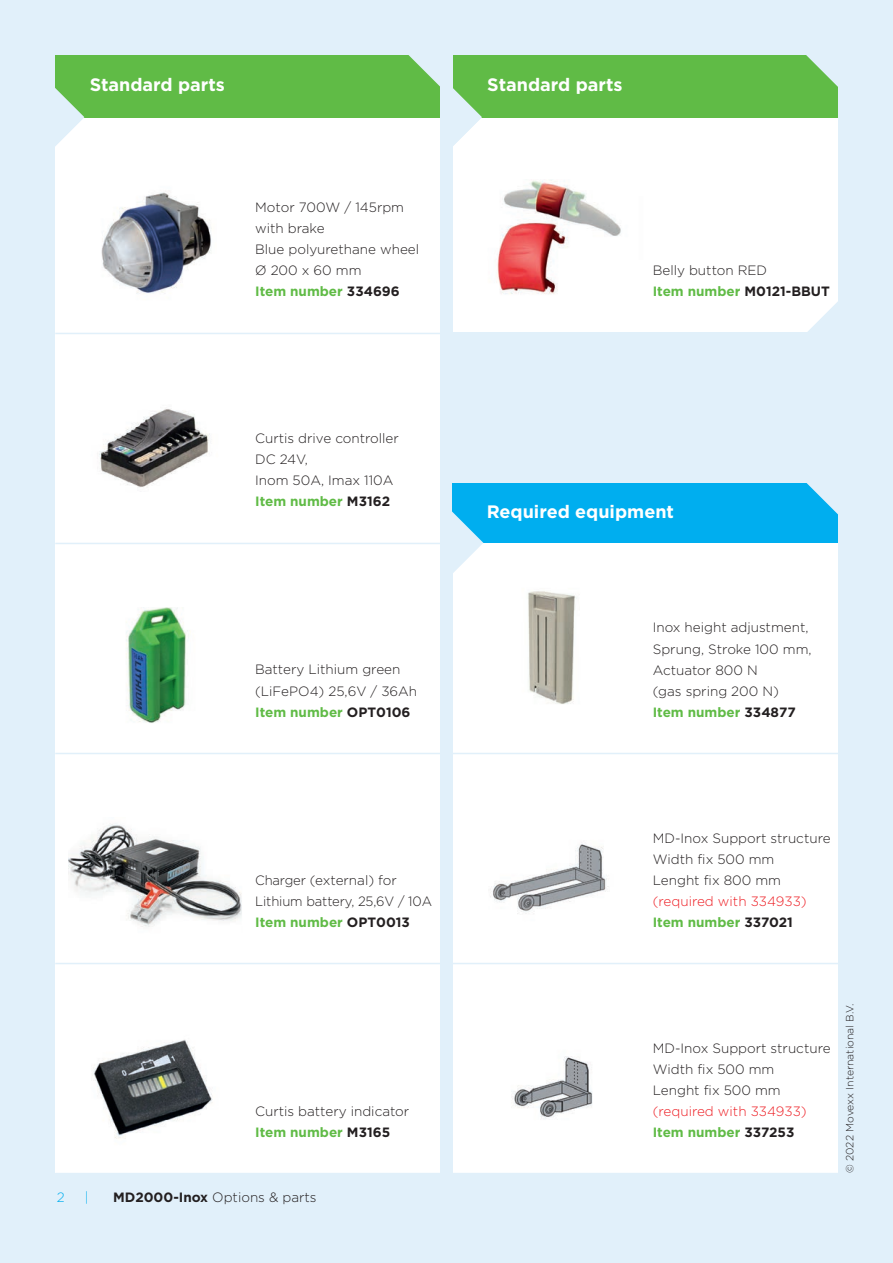
<style>
.page{position:relative;width:893px;height:1263px;background:#e1f0fa}
.page>*{position:absolute;margin:0;border:0;box-sizing:border-box;transform-origin:0 0}
.t1{font:700 18px "Gotham";color:#fff}
.t2{font:300 13.5px/21px "Gotham";color:#231f20}
.t3{font:300 13.5px/21px "Gotham";color:#ee1d23}
.t4{font:300 13.5px "Gotham";color:#00aeef}
.t5{font:300 10.5px "Gotham";color:#231f20}
.s1{font-weight:700;color:#60bb46}
.s2{font-weight:700}
.s3{font-weight:700;color:#231f20}
</style>
<div class="page">
<div style="left:55px;top:55px;width:385px;height:1118px;background:#fff"></div>
<div style="left:453px;top:55px;width:385px;height:1119px;background:#fff"></div>
<div style="left:453px;top:55px;width:385px;height:62px;background:#60bb46"></div>
<svg style="left:806px;top:55px;width:32px;height:32px"></svg>
<div style="left:55px;top:55px;width:385px;height:62px;background:#60bb46"></div>
<svg style="left:55px;top:88px;width:29px;height:58px"></svg>
<svg style="left:404px;top:55px;width:78px;height:91px"></svg>
<hr style="left:55px;top:333px;width:385px;height:1px;background:#e1f0fa">
<hr style="left:55px;top:543px;width:385px;height:1px;background:#e1f0fa">
<hr style="left:55px;top:753px;width:385px;height:1px;background:#e1f0fa">
<hr style="left:55px;top:963px;width:385px;height:1px;background:#e1f0fa">
<img style="left:101px;top:192px;width:111px;height:102px">
<img style="left:99px;top:409px;width:111px;height:78px">
<img style="left:126px;top:607px;width:63px;height:116px">
<img style="left:68px;top:823px;width:174px;height:104px">
<img style="left:92px;top:1039px;width:121px;height:100px">
<hr style="left:453px;top:753px;width:386px;height:1px;background:#e1f0fa">
<hr style="left:453px;top:963px;width:386px;height:1px;background:#e1f0fa">
<hr style="left:453px;top:1173px;width:386px;height:1px;background:#e1f0fa">
<img style="left:497px;top:180px;width:124px;height:114px">
<img style="left:528px;top:591px;width:49px;height:113px">
<img style="left:490px;top:842px;width:119px;height:72px">
<img style="left:512px;top:1056px;width:81px;height:63px">
<div style="left:453px;top:481px;width:385px;height:62px;background:#00aeef"></div>
<svg style="left:452px;top:505px;width:31px;height:68px"></svg>
<svg style="left:801px;top:302px;width:37px;height:213px"></svg>
<div style="left:448px;top:333px;width:359px;height:150px;background:#e1f0fa"></div>
<h1 class="t1" style="left:90px;top:73px;width:137px">Standard parts</h1>
<h1 class="t1" style="left:487px;top:73px;width:137px">Standard parts</h1>
<h1 class="t1" style="left:89px;top:73px;width:74px">Options</h1>
<h1 class="t1" style="left:487px;top:73px;width:74px">Options</h1>
<p class="t2" style="left:255px;top:197px;width:166px">Motor 700W / 145rpm with brake<br>Blue polyurethane wheel<br>Ø 200 x 60 mm<br><span class="s1">Item number</span> <span class="s2">334696</span></p>
<p class="t2" style="left:653px;top:260px;width:179px">Belly button RED<br><span class="s1">Item number</span> <span class="s2">M0121-BBUT</span></p>
<p class="t2" style="left:255px;top:428px;width:145px">Curtis drive controller<br>DC 24V,<br>Inom 50A, Imax 110A<br><span class="s1">Item number</span> <span class="s2">M3162</span></p>
<p class="t2" style="left:255px;top:659px;width:164px">Battery Lithium green (LiFePO4) 25,6V / 36Ah<br><span class="s1">Item number</span> <span class="s2">OPT0106</span></p>
<p class="t2" style="left:255px;top:869px;width:178px">Charger (external) for<br>Lithium battery, 25,6V / 10A<br><span class="s1">Item number</span> <span class="s2">OPT0013</span></p>
<p class="t2" style="left:255px;top:1100px;width:156px">Curtis battery indicator<br><span class="s1">Item number</span> <span class="s2">M3165</span></p>
<p class="t4" style="left:57px;top:1189px;width:9px">2</p>
<p class="t4" style="left:85px;top:1189px;width:5px">|</p>
<p class="t2" style="left:113px;top:1186px;width:205px"><span class="s2">MD2000-Inox</span> Options &amp; parts</p>
<h1 class="t1" style="left:487px;top:500px;width:189px">Required equipment</h1>
<p class="t2" style="left:653px;top:617px;width:160px">Inox height adjustment,<br>Sprung, Stroke 100 mm,<br>Actuator 800 N<br>(gas spring 200 N)<br><span class="s1">Item number</span> <span class="s2">334877</span></p>
<p class="t2" style="left:653px;top:827px;width:179px">MD-Inox Support structure<br>Width fix 500 mm<br>Lenght fix 800 mm</p>
<p class="t3" style="left:653px;top:890px;width:156px">(required with 334933)<br><span class="s1">Item number</span> <span class="s3">337021</span></p>
<p class="t2" style="left:653px;top:1037px;width:179px">MD-Inox Support structure<br>Width fix 500 mm<br>Lenght fix 500 mm</p>
<p class="t3" style="left:653px;top:1100px;width:156px">(required with 334933)<br><span class="s1">Item number</span> <span class="s3">337253</span></p>
<p class="t5" style="left:843px;top:1173px;width:170px;rotate:-90deg">© 2022 Movexx International B.V.</p>
</div>
